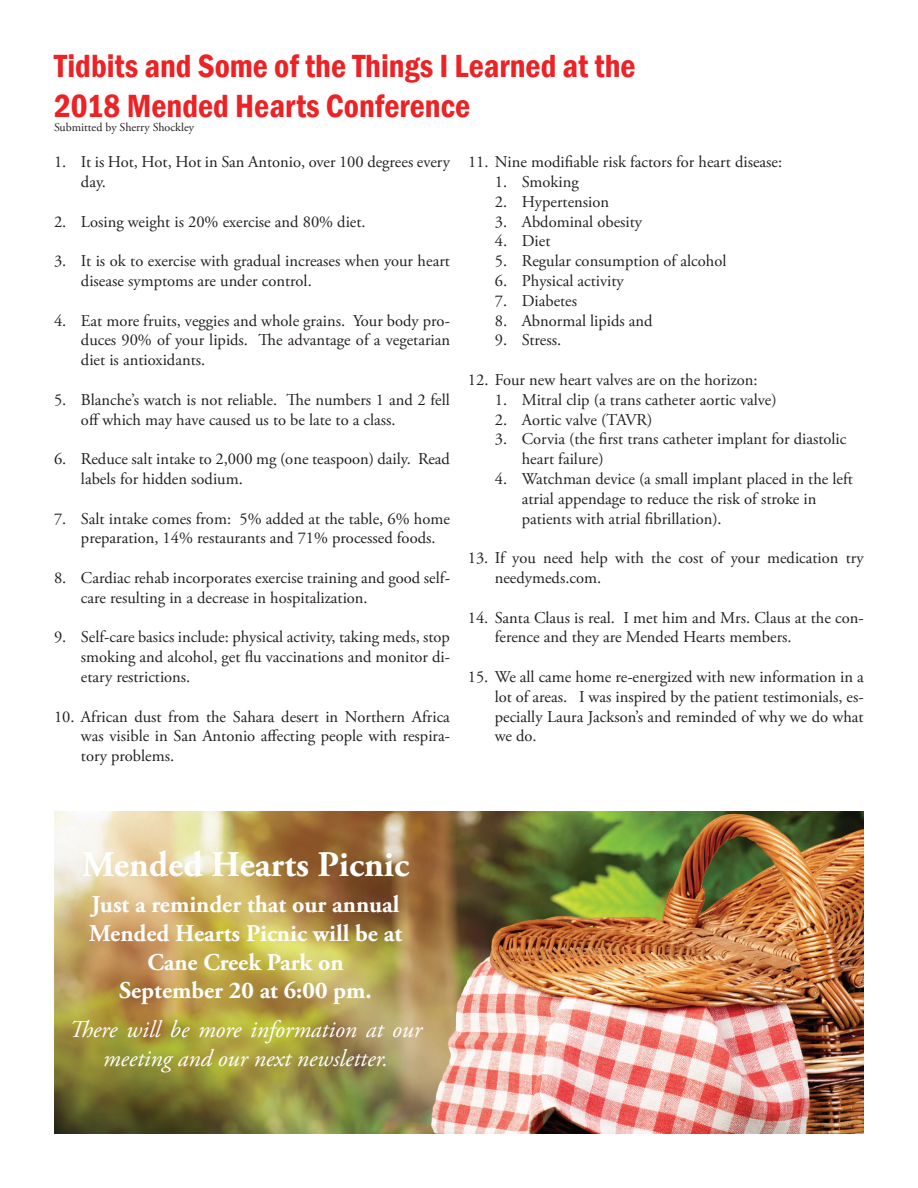
<style>
.page{position:relative;width:918px;height:1188px;background:#fff}
.page>*{position:absolute;margin:0;border:0;box-sizing:border-box;transform-origin:0 0}
.t1{font:700 36px "Adobe Garamond Pro";color:#fff}
.t2{font:600 condensed 33px/39.6px "Franklin Gothic";color:#ed2225}
.t3{font:700 24px/28.8px "Adobe Garamond Pro";color:#fff;text-align:center}
.t4{font:italic 24px/28.8px "Adobe Garamond Pro";color:#fff;text-align:center}
.t5{font:16.5px/19.8px "Adobe Garamond Pro";color:#231f20}
.t6{font:12px "Adobe Garamond Pro";color:#231f20}
</style>
<div class="page">
<img style="left:54px;top:811px;width:810px;height:323px">
<h2 class="t2" style="left:54px;top:46px;width:583px">Tidbits and Some of the Things I Learned at the<br>2018 Mended Hearts Conference</h2>
<p class="t6" style="left:54px;top:120px;width:142px">Submitted by Sherry Shockley</p>
<p class="t5" style="left:81px;top:153px;width:370px;text-indent:-27px">1. It is Hot, Hot, Hot in San Antonio, over 100 degrees every day.</p>
<p class="t5" style="left:54px;top:212px;width:313px">2. Losing weight is 20% exercise and 80% diet.</p>
<p class="t5" style="left:81px;top:252px;width:371px;text-indent:-27px">3. It is ok to exercise with gradual increases when your heart disease symptoms are under control.</p>
<p class="t5" style="left:81px;top:311px;width:371px;text-align:justify;text-indent:-27px">4. Eat more fruits, veggies and whole grains. Your body pro&shy;duces 90% of your lipids. The advantage of a vegetarian diet is antioxidants.</p>
<p class="t5" style="left:81px;top:390px;width:371px;text-indent:-27px">5. Blanche’s watch is not reliable. The numbers 1 and 2 fell off which may have caused us to be late to a class.</p>
<p class="t5" style="left:81px;top:450px;width:371px;text-indent:-27px">6. Reduce salt intake to 2,000 mg (one teaspoon) daily. Read labels for hidden sodium.</p>
<p class="t5" style="left:81px;top:509px;width:370px;text-indent:-27px">7. Salt intake comes from: 5% added at the table, 6% home preparation, 14% restaurants and 71% processed foods.</p>
<p class="t5" style="left:81px;top:568px;width:370px;text-indent:-27px">8. Cardiac rehab incorporates exercise training and good self&shy;care resulting in a decrease in hospitalization.</p>
<p class="t5" style="left:81px;top:628px;width:371px;text-align:justify;text-indent:-27px">9. Self-care basics include: physical activity, taking meds, stop smoking and alcohol, get flu vaccinations and monitor di&shy;etary restrictions.</p>
<p class="t5" style="left:81px;top:707px;width:371px;text-align:justify;text-indent:-27px">10. African dust from the Sahara desert in Northern Africa was visible in San Antonio affecting people with respira&shy;tory problems.</p>
<p class="t5" style="left:468px;top:153px;width:316px">11. Nine modifiable risk factors for heart disease:</p>
<p class="t5" style="left:495px;top:172px;width:85px">1. Smoking</p>
<p class="t5" style="left:495px;top:192px;width:116px">2. Hypertension</p>
<p class="t5" style="left:495px;top:212px;width:149px">3. Abdominal obesity</p>
<p class="t5" style="left:495px;top:232px;width:57px">4. Diet</p>
<p class="t5" style="left:495px;top:252px;width:233px">5. Regular consumption of alcohol</p>
<p class="t5" style="left:495px;top:271px;width:130px">6. Physical activity</p>
<p class="t5" style="left:495px;top:291px;width:84px">7. Diabetes</p>
<p class="t5" style="left:495px;top:311px;width:159px">8. Abnormal lipids and</p>
<p class="t5" style="left:495px;top:331px;width:68px">9. Stress.</p>
<p class="t5" style="left:468px;top:370px;width:291px">12. Four new heart valves are on the horizon:</p>
<p class="t5" style="left:495px;top:390px;width:283px">1. Mitral clip (a trans catheter aortic valve)</p>
<p class="t5" style="left:495px;top:410px;width:159px">2. Aortic valve (TAVR)</p>
<p class="t5" style="left:522px;top:430px;width:326px;text-indent:-27px">3. Corvia (the first trans catheter implant for diastolic heart failure)</p>
<p class="t5" style="left:522px;top:469px;width:333px;text-indent:-27px">4. Watchman device (a small implant placed in the left atrial appendage to reduce the risk of stroke in patients with atrial fibrillation).</p>
<p class="t5" style="left:495px;top:549px;width:371px;text-indent:-27px">13. If you need help with the cost of your medication try needymeds.com.</p>
<p class="t5" style="left:495px;top:608px;width:370px;text-indent:-27px">14. Santa Claus is real. I met him and Mrs. Claus at the con&shy;ference and they are Mended Hearts members.</p>
<p class="t5" style="left:495px;top:667px;width:371px;text-align:justify;text-indent:-27px">15. We all came home re-energized with new information in a lot of areas. I was inspired by the patient testimonials, es&shy;pecially Laura Jackson’s and reminded of why we do what we do.</p>
<h1 class="t1" style="left:82px;top:844px;width:328px">Mended Hearts Picnic</h1>
<h3 class="t3" style="left:89px;top:890px;width:315px">Just a reminder that our annual<br>Mended Hearts Picnic will be at<br>Cane Creek Park on<br>September 20 at 6:00 pm.</h3>
<h3 class="t4" style="left:69px;top:1016px;width:354px">There will be more information at our meeting and our next newsletter.</h3>
</div>
